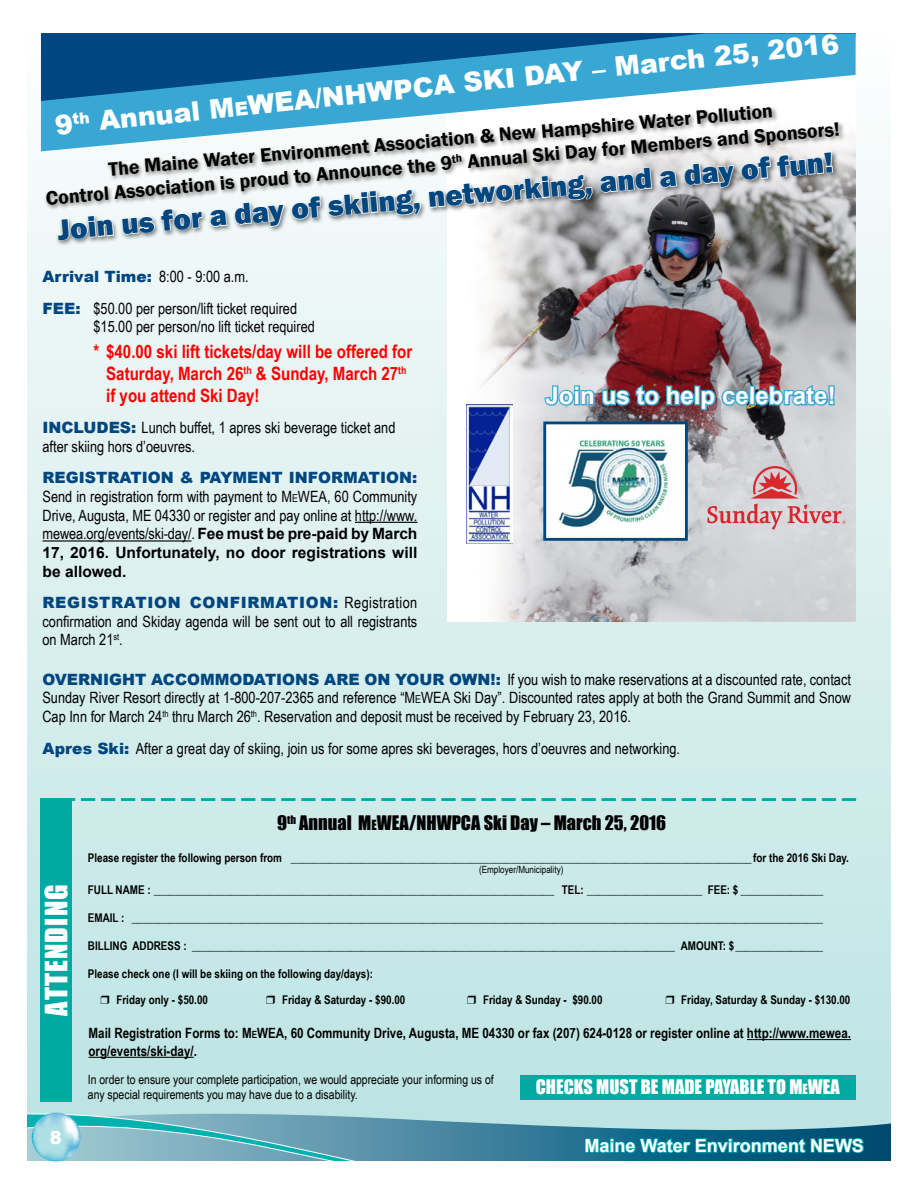
<style>
.page{position:relative;width:918px;height:1188px;background:#fff}
.page>*{position:absolute;margin:0;border:0;box-sizing:border-box;transform-origin:0 0}
.t1{font:800 29.7px "Franklin Gothic";color:#00467f}
.t2{font:28.35px "Impact";letter-spacing:.04em;color:#fff}
.t3{font:900 26.85px "Arial";color:#fff}
.t4{font:700 24px "Arial";color:#fff}
.t5{font:600 19.8px/23.9px "Franklin Gothic";color:#000;text-align:center}
.t6{font:700 18.45px/22px "Arial Narrow";color:#f00}
.t7{font:18.45px "Impact";color:#000}
.t8{font:18.45px "Impact";color:#fff}
.t9{font:700 18px "Arial";color:#fff}
.t10{font:900 18px "Arial";color:#fff}
.t11{font:15.6px/18.8px "Arial Narrow";color:#000}
.t12{font:700 15.6px/18.8px "Arial";color:#000}
.t13{font:900 15.6px "Arial";letter-spacing:.04em;color:#00467f}
.t14{font:900 15.6px "Arial";color:#00467f}
.t15{font:700 14.1px/17.7px "Arial Narrow";color:#000}
.t16{font:12.75px/15.3px "Arial Narrow";color:#000}
.t17{font:700 12px/26.2px "Arial Narrow";color:#000}
.t18{font:9.9px "Arial Narrow";color:#000}
.s1{font-size:18.9px}
.s2{font-family:"Arial";font-weight:900;color:#00467f}
.s3{font-size:10.95px}
.s4{font-family:"Arial";font-weight:700}
.s5{font-family:"Arial Narrow";font-weight:400;color:#000}
.s6{font-size:12.9px}
.s7{font-size:9.9px}
</style>
<div class="page">
<div style="left:27px;top:34px;width:864px;height:1127px;background:linear-gradient(to bottom,#fbfcfc,#bae3e2)"></div>
<svg style="left:27px;top:1058px;width:864px;height:104px;background:#8bc2ca"></svg>
<img style="left:448px;top:151px;width:407px;height:470px">
<svg style="left:72px;top:798px;width:784px;height:3px;background:#42beb9"></svg>
<div style="left:41px;top:798px;width:31px;height:304px;background:#00a9a2"></div>
<div style="left:520px;top:1075px;width:336px;height:24px;background:#00a9a2"></div>
<hr style="left:747px;top:1039px;width:104px;height:1px;background:#000">
<hr style="left:89px;top:1057px;width:105px;height:1px;background:#000">
<hr style="left:355px;top:522px;width:62px;height:1px;background:#000">
<hr style="left:43px;top:540px;width:148px;height:2px;background:#000">
<img style="left:466px;top:404px;width:46px;height:139px">
<svg style="left:707px;top:466px;width:138px;height:63px;background:#d6b7bb"></svg>
<svg style="left:41px;top:33px;width:815px;height:118px;background:#3389b6"></svg>
<div style="left:44px;top:104px;width:801px;height:143px;background:#000;opacity:.5"></div>
<svg style="left:57px;top:215px;width:58px;height:26px"></svg>
<svg style="left:121px;top:208px;width:82px;height:53px"></svg>
<svg style="left:209px;top:202px;width:76px;height:26px"></svg>
<svg style="left:291px;top:189px;width:131px;height:46px"></svg>
<svg style="left:428px;top:174px;width:165px;height:56px"></svg>
<svg style="left:599px;top:167px;width:54px;height:27px"></svg>
<svg style="left:659px;top:151px;width:175px;height:52px;background:#c1c1c1"></svg>
<img style="left:547px;top:426px;width:137px;height:111px">
<div style="left:543px;top:422px;width:145px;height:119px;border:3px solid #00467f"></div>
<img style="left:543px;top:365px;width:293px;height:47px">
<svg style="left:101px;top:996px;width:8px;height:8px"></svg>
<svg style="left:267px;top:996px;width:8px;height:8px"></svg>
<svg style="left:468px;top:996px;width:8px;height:8px"></svg>
<svg style="left:666px;top:996px;width:8px;height:8px"></svg>
<h3 class="t3" style="left:53px;top:106px;width:790px;rotate:-6deg">9<sup>th</sup> Annual M<span class="s1">e</span>WEA/NHWPCA SKI DAY – March 25, 2016</h3>
<p class="t5" style="left:43px;top:163px;width:798px;rotate:-5deg">The Maine Water Environment Association &amp; New Hampshire Water Pollution<br>Control Association is proud to Announce the 9<sup>th</sup> Annual Ski Day for Members and Sponsors!</p>
<h1 class="t1" style="left:56px;top:211px;width:780px;rotate:-5deg">Join us for a day of skiing, networking, and a day of fun!</h1>
<p class="t11" style="left:43px;top:261px;width:256px;line-height:31.3px"><span class="s2">Arrival Time:</span> 8:00 - 9:00 a.m.<br><span class="s2">FEE:</span> $50.00 per person/lift ticket required</p>
<p class="t11" style="left:93px;top:317px;width:223px">$15.00 per person/no lift ticket required</p>
<p class="t6" style="left:106px;top:339px;width:308px;text-indent:-13px">* $40.00 ski lift tickets/day will be offered for<br>Saturday, March 26<sup>th</sup> &amp; Sunday, March 27<sup>th </sup>if you attend Ski Day!</p>
<p class="t11" style="left:43px;top:418px;width:354px"><span class="s2">INCLUDES:</span> Lunch buffet, 1 apres ski beverage ticket and after skiing hors d’oeuvres.</p>
<p class="t14" style="left:43px;top:466px;width:376px">REGISTRATION &amp; PAYMENT INFORMATION:</p>
<p class="t11" style="left:43px;top:487px;width:376px;text-align:justify">Send in registration form with payment to M<span class="s3">e</span>WEA, 60 Community Drive, Augusta, ME 04330 or register and pay online at http://www. mewea.org/events/ski-day/. <span class="s4">Fee must be pre-paid by March</span></p>
<p class="t12" style="left:43px;top:544px;width:376px">17, 2016. Unfortunately, no door registrations will be allowed.</p>
<p class="t13" style="left:43px;top:591px;width:376px">REGISTRATION CONFIRMATION: <span class="s5">Registration</span></p>
<p class="t11" style="left:43px;top:611px;width:376px">confirmation and Skiday agenda will be sent out to all registrants on March 21<sup>st</sup>.</p>
<h3 class="t4" style="left:546px;top:380px;width:292px">Join us to help celebrate!</h3>
<p class="t11" style="left:42px;top:669px;width:810px;text-align:justify"><span class="s2">OVERNIGHT ACCOMMODATIONS ARE ON YOUR OWN!:</span> If you wish to make reservations at a discounted rate, contact Sunday River Resort directly at 1-800-207-2365 and reference “M<span class="s3">e</span>WEA Ski Day”. Discounted rates apply at both the Grand Summit and Snow Cap Inn for March 24<sup>th</sup> thru March 26<sup>th</sup>. Reservation and deposit must be received by February 23, 2016.</p>
<p class="t11" style="left:42px;top:738px;width:639px"><span class="s2">Apres Ski:</span> After a great day of skiing, join us for some apres ski beverages, hors d’oeuvres and networking.</p>
<h2 class="t2" style="left:35px;top:1016px;width:133px;rotate:-90deg">ATTENDING</h2>
<p class="t10" style="left:50px;top:1124px;width:14px">8</p>
<p class="t7" style="left:277px;top:808px;width:391px">9<sup>th</sup> Annual M<span class="s6">e</span>WEA/NHWPCA Ski Day – March 25, 2016</p>
<p class="t17" style="left:88px;top:844px;width:763px">Please register the following person from ____________________________________________________________________________________ for the 2016 Ski Day.</p>
<p class="t17" style="left:88px;top:876px;width:737px">FULL NAME : _________________________________________________________________________ TEL: _____________________ FEE: $ _______________</p>
<p class="t17" style="left:88px;top:904px;width:737px">EMAIL : ______________________________________________________________________________________________________________________________</p>
<p class="t17" style="left:88px;top:932px;width:737px">BILLING ADDRESS : ________________________________________________________________________________________ AMOUNT: $________________</p>
<p class="t17" style="left:116px;top:960px;width:258px;text-indent:-29px">Please check one (I will be skiing on the following day/days):<br>Friday only - $50.00</p>
<p class="t18" style="left:479px;top:862px;width:86px">(Employer/Municipality)</p>
<p class="t17" style="left:282px;top:986px;width:125px">Friday &amp; Saturday - $90.00</p>
<p class="t17" style="left:483px;top:986px;width:121px">Friday &amp; Sunday - $90.00</p>
<p class="t17" style="left:681px;top:986px;width:171px">Friday, Saturday &amp; Sunday - $130.00</p>
<p class="t15" style="left:89px;top:1024px;width:764px">Mail Registration Forms to: M<span class="s7">e</span>WEA, 60 Community Drive, Augusta, ME 04330 or fax (207) 624-0128 or register online at http://www.mewea. org/events/ski-day/.</p>
<p class="t16" style="left:88px;top:1071px;width:407px">In order to ensure your complete participation, we would appreciate your informing us of any special requirements you may have due to a disability.</p>
<p class="t8" style="left:536px;top:1073px;width:306px">CHECKS MUST BE MADE PAYABLE TO M<span class="s6">e</span>WEA</p>
<p class="t9" style="left:585px;top:1134px;width:281px">Maine Water Environment NEWS</p>
</div>
